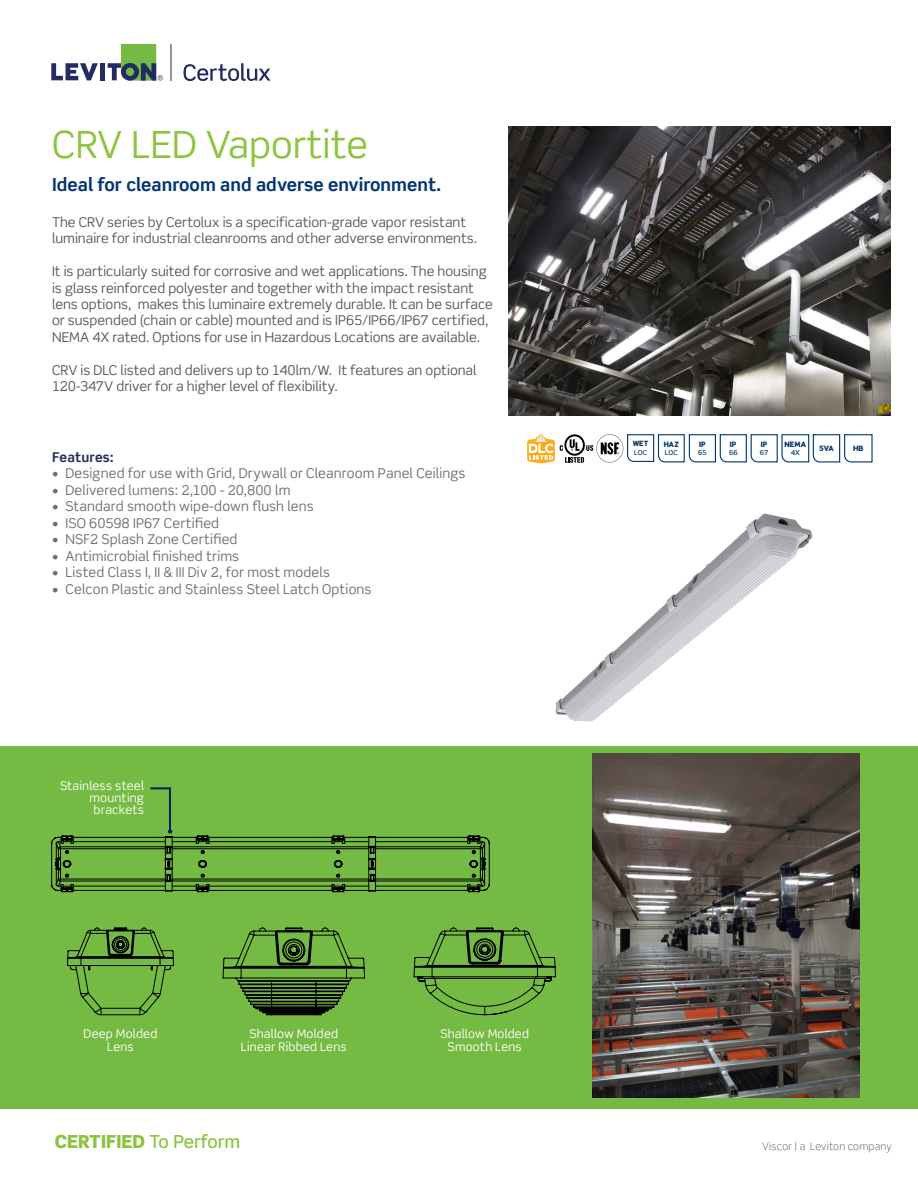
<style>
.page{position:relative;width:918px;height:1188px;background:#fff}
.page>*{position:absolute;margin:0;border:0;box-sizing:border-box;transform-origin:0 0}
.t1{font:37.5px "Scene Std";color:#8cc440}
.t2{font:700 18px "Scene Std";color:#003573}
.t3{font:900 18px "Scene Std";color:#8cc440}
.t4{font:13.5px/16.5px "Scene Std";color:#58585a}
.t5{font:13.5px "Scene Std";letter-spacing:.01em;color:#6d6e71}
.t6{font:700 13.5px "Scene Std";letter-spacing:.01em;color:#262b62}
.t7{font:12px/13.5px "Scene Std";letter-spacing:.015em;color:#fff;text-align:center}
.t8{font:300 10.5px "Scene Std";letter-spacing:.02em;color:#58595b}
.t9{font:900 7.5px "Scene Std";color:#003573}
.t10{font:900 7.35px "Scene Std";color:#003573}
.t11{font:900 7.35px "Scene Std";color:#003573;scale:.96 1}
.t12{font:900 7.35px "Scene Std";color:#003573;scale:.95 1}
.t13{font:500 6.6px "Scene Std";color:#003573;scale:1.07 1}
.t14{font:500 6.6px "Scene Std";color:#003573;scale:1.08 1}
.t15{font:500 6.6px "Scene Std";color:#003573;scale:1.06 1}
.t16{font:500 6.6px "Scene Std";color:#003573;scale:1.09 1}
.s1{font-weight:500}
</style>
<div class="page">
<img style="left:509px;top:126px;width:382px;height:289px">
<div style="left:0;top:746px;width:918px;height:363px;background:#75ba42"></div>
<hr style="left:170px;top:44px;width:2px;height:37px;background:#949496">
<svg style="left:183px;top:63px;width:88px;height:18px"></svg>
<svg style="left:51px;top:63px;width:47px;height:17px"></svg>
<div style="left:100px;top:63px;width:5px;height:17px;background:#242b63"></div>
<svg style="left:108px;top:44px;width:55px;height:37px"></svg>
<svg style="left:527px;top:434px;width:346px;height:29px"></svg>
<img style="left:555px;top:513px;width:258px;height:209px">
<svg style="left:51px;top:787px;width:439px;height:105px"></svg>
<svg style="left:67px;top:927px;width:107px;height:89px"></svg>
<svg style="left:222px;top:927px;width:143px;height:89px"></svg>
<svg style="left:413px;top:927px;width:143px;height:89px"></svg>
<img style="left:592px;top:753px;width:267px;height:344px">
<h1 class="t1" style="left:52px;top:121px;width:318px">CRV LED Vaportite</h1>
<h2 class="t2" style="left:52px;top:173px;width:391px">Ideal for cleanroom and adverse environment.</h2>
<p class="t4" style="left:52px;top:213px;width:427px">The CRV series by Certolux is a specification-grade vapor resistant luminaire for industrial cleanrooms and other adverse environments.</p>
<p class="t4" style="left:52px;top:263px;width:442px">It is particularly suited for corrosive and wet applications. The housing is glass reinforced polyester and together with the impact resistant lens options, makes this luminaire extremely durable. It can be surface or suspended (chain or cable) mounted and is IP65/IP66/IP67 certified, NEMA 4X rated. Options for use in Hazardous Locations are available.</p>
<p class="t4" style="left:52px;top:362px;width:426px">CRV is DLC listed and delivers up to 140lm/W. It features an optional<br>120-347V driver for a higher level of flexibility.</p>
<p class="t6" style="left:52px;top:448px;width:63px">Features:</p>
<p class="t5" style="left:52px;top:465px;width:415px">• Designed for use with Grid, Drywall or Cleanroom Panel Ceilings</p>
<p class="t5" style="left:52px;top:481px;width:240px">• Delivered lumens: 2,100 - 20,800 lm</p>
<p class="t5" style="left:52px;top:498px;width:263px">• Standard smooth wipe-down flush lens</p>
<p class="t5" style="left:52px;top:514px;width:169px">• ISO 60598 IP67 Certified</p>
<p class="t5" style="left:52px;top:531px;width:187px">• NSF2 Splash Zone Certified</p>
<p class="t5" style="left:52px;top:547px;width:189px">• Antimicrobial finished trims</p>
<p class="t5" style="left:52px;top:564px;width:280px">• Listed Class I, II &amp; III Div 2, for most models</p>
<p class="t5" style="left:52px;top:580px;width:321px">• Celcon Plastic and Stainless Steel Latch Options</p>
<p class="t7" style="left:60px;top:780px;width:86px;line-height:12px;text-align:right">Stainless steel mounting brackets</p>
<p class="t7" style="left:84px;top:1027px;width:75px">Deep Molded<br>Lens</p>
<p class="t7" style="left:241px;top:1027px;width:107px">Shallow Molded<br>Linear Ribbed Lens</p>
<p class="t7" style="left:440px;top:1027px;width:90px">Shallow Molded<br>Smooth Lens</p>
<p class="t10" style="left:633px;top:439px;width:17px">WET</p>
<p class="t14" style="left:634px;top:448px;width:14px">LOC</p>
<p class="t12" style="left:664px;top:439px;width:17px">HAZ</p>
<p class="t15" style="left:665px;top:448px;width:14px">LOC</p>
<p class="t11" style="left:699px;top:439px;width:8px">IP</p>
<p class="t13" style="left:698px;top:448px;width:10px">65</p>
<p class="t11" style="left:730px;top:439px;width:8px">IP</p>
<p class="t13" style="left:729px;top:448px;width:10px">66</p>
<p class="t11" style="left:761px;top:439px;width:8px">IP</p>
<p class="t13" style="left:760px;top:448px;width:10px">67</p>
<p class="t10" style="left:784px;top:439px;width:23px">NEMA</p>
<p class="t16" style="left:791px;top:448px;width:10px">4X</p>
<p class="t9" style="left:819px;top:443px;width:16px">5VA</p>
<p class="t9" style="left:853px;top:443px;width:12px">HB</p>
<h2 class="t3" style="left:55px;top:1130px;width:187px">CERTIFIED <span class="s1">To Perform</span></h2>
<p class="t8" style="left:762px;top:1140px;width:131px">Viscor | a Leviton company</p>
</div>
